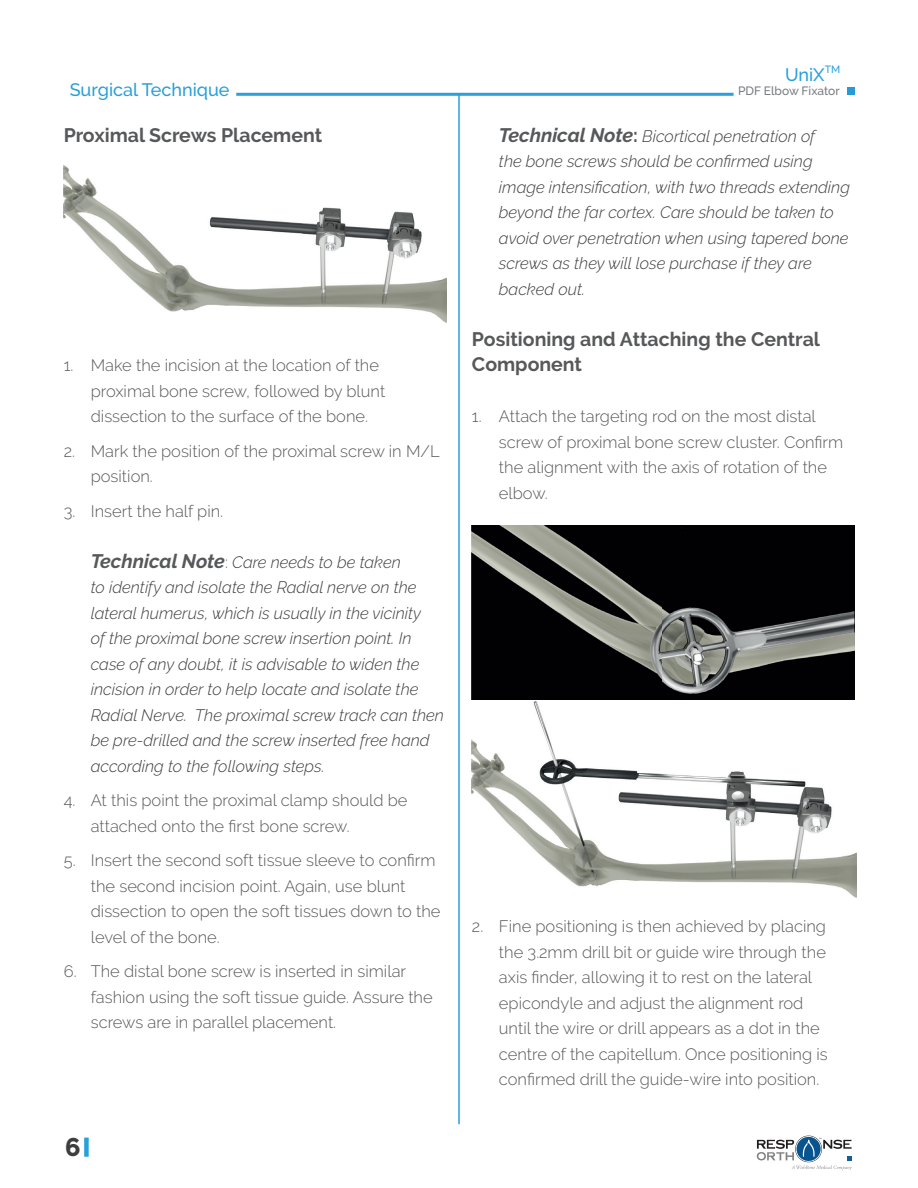
<style>
.page{position:relative;width:918px;height:1188px;background:#fff}
.page>*{position:absolute;margin:0;border:0;box-sizing:border-box;transform-origin:0 0}
.t1{font:800 25.5px "Raleway";color:#3e3e3f}
.t2{font:700 19.5px/25.5px "Raleway";color:#57585a}
.t3{font:500 18px "Raleway";color:#2a9fd9}
.t4{font:500 18px "Raleway";color:#28a0da}
.t5{font:300 16.5px/25.5px "Raleway";color:#57585a}
.t6{font:italic 300 16.5px/25.5px "Raleway";color:#3e3e3f}
.t7{font:500 12px "Raleway";color:#757b7f}
.s1{font-weight:700;font-size:19.5px;color:#57585a}
.s2{font-style:normal;color:#57585a}
.s3{font-weight:700;font-style:normal;font-size:19.5px;color:#57585a}
</style>
<div class="page">
<hr style="left:458px;top:93px;width:2px;height:1031px;background:#28a0da">
<img style="left:472px;top:702px;width:384px;height:195px">
<hr style="left:236px;top:93px;width:498px;height:3px;background:#28a0da">
<div style="left:847px;top:88px;width:7px;height:7px;background:#269bd5"></div>
<div style="left:84px;top:1138px;width:5px;height:19px;background:#28a0da"></div>
<img style="left:64px;top:165px;width:382px;height:157px">
<div style="left:795px;top:1136px;width:27px;height:26px;border:1px solid #3e3e3e;border-radius:50%"></div>
<div style="left:796px;top:1137px;width:25px;height:24px;border:1px solid #fff;border-radius:50%"></div>
<svg style="left:757px;top:1138px;width:95px;height:32px"></svg>
<img style="left:472px;top:526px;width:382px;height:174px">
<p class="t4" style="left:785px;top:64px;width:57px">UniX<sup>TM</sup></p>
<p class="t3" style="left:70px;top:79px;width:161px">Surgical Technique</p>
<p class="t7" style="left:738px;top:84px;width:103px">PDF Elbow Fixator</p>
<p class="t2" style="left:64px;top:122px;width:260px">Proximal Screws Placement</p>
<p class="t5" style="left:91px;top:353px;width:296px;text-indent:-27px">1. Make the incision at the location of the proximal bone screw, followed by blunt dissection to the surface of the bone.</p>
<p class="t5" style="left:91px;top:438px;width:350px;text-indent:-27px">2. Mark the position of the proximal screw in M/L position.</p>
<p class="t5" style="left:64px;top:498px;width:161px">3. Insert the half pin.</p>
<p class="t6" style="left:91px;top:549px;width:355px"><span class="s1">Technical Note</span><span class="s2">:</span> Care needs to be taken<br>to identify and isolate the Radial nerve on the lateral humerus, which is usually in the vicinity<br>of the proximal bone screw insertion point. In case of any doubt, it is advisable to widen the incision in order to help locate and isolate the Radial Nerve. The proximal screw track can then be pre-drilled and the screw inserted free hand according to the following steps.</p>
<p class="t5" style="left:91px;top:787px;width:318px;text-indent:-27px">4. At this point the proximal clamp should be attached onto the first bone screw.</p>
<p class="t5" style="left:91px;top:847px;width:351px;text-indent:-27px">5. Insert the second soft tissue sleeve to confirm the second incision point. Again, use blunt dissection to open the soft tissues down to the level of the bone.</p>
<p class="t5" style="left:91px;top:958px;width:343px;text-indent:-27px">6. The distal bone screw is inserted in similar fashion using the soft tissue guide. Assure the screws are in parallel placement.</p>
<h1 class="t1" style="left:65px;top:1133px;width:17px">6</h1>
<p class="t6" style="left:499px;top:123px;width:353px"><span class="s1">Technical Note</span><span class="s3">:</span> Bicortical penetration of<br>the bone screws should be confirmed using image intensification, with two threads extending beyond the far cortex. Care should be taken to avoid over penetration when using tapered bone screws as they will lose purchase if they are backed out.</p>
<p class="t2" style="left:472px;top:326px;width:350px">Positioning and Attaching the Central<br>Component</p>
<p class="t5" style="left:499px;top:404px;width:346px;text-indent:-27px">1. Attach the targeting rod on the most distal screw of proximal bone screw cluster. Confirm the alignment with the axis of rotation of the elbow.</p>
<p class="t5" style="left:499px;top:913px;width:330px;text-indent:-27px">2. Fine positioning is then achieved by placing the 3.2mm drill bit or guide wire through the axis finder, allowing it to rest on the lateral epicondyle and adjust the alignment rod until the wire or drill appears as a dot in the centre of the capitellum. Once positioning is confirmed drill the guide-wire into position.</p>
</div>
